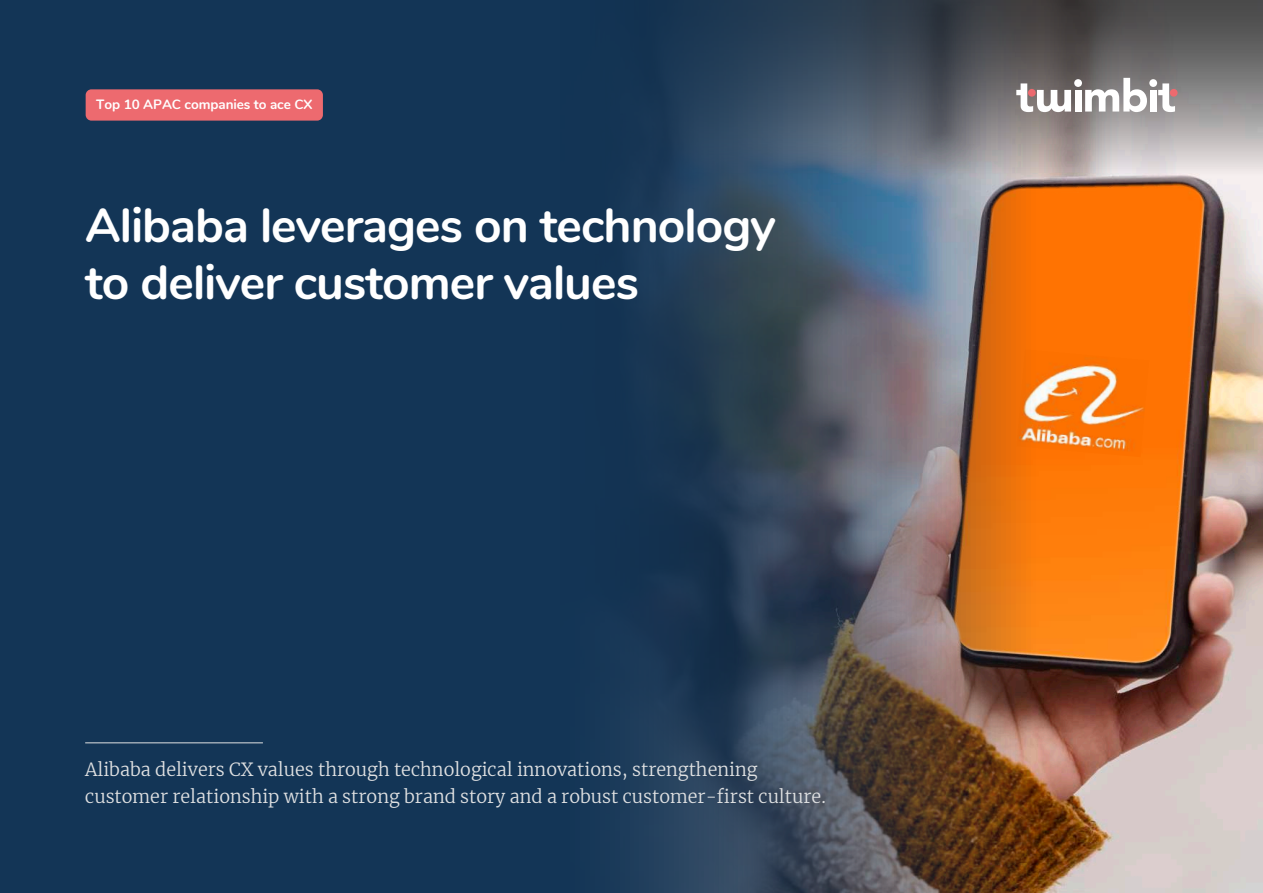
<style>
.page{position:relative;width:1263px;height:893px;background:#fff}
.page>*{position:absolute;margin:0;border:0;box-sizing:border-box;transform-origin:0 0}
.t1{font:700 48px/57px "Nunito";letter-spacing:-.02em;color:#fff}
.t2{font:300 18px/27px "Merriweather";color:#e0e1e2}
.t3{font:700 13.5px "Nunito";letter-spacing:-.005em;color:#fff}
</style>
<div class="page">
<img style="left:0;top:0;width:1263px;height:893px">
<div style="left:86px;top:89px;width:237px;height:32px;background:#ed6a6f;border-radius:6px"></div>
<hr style="left:85px;top:742px;width:178px;height:1px;background:#e0e1e2">
<svg style="left:1016px;top:78px;width:159px;height:34px"></svg>
<div style="left:1170px;top:89px;width:7px;height:8px;background:#ed6a6f;border-radius:50%"></div>
<p class="t3" style="left:96px;top:94px;width:218px">Top 10 APAC companies to ace CX</p>
<h1 class="t1" style="left:85px;top:194px;width:692px">Alibaba leverages on technology to deliver customer values</h1>
<p class="t2" style="left:85px;top:756px;width:742px">Alibaba delivers CX values through technological innovations, strengthening customer relationship with a strong brand story and a robust customer-first culture.</p>
</div>
